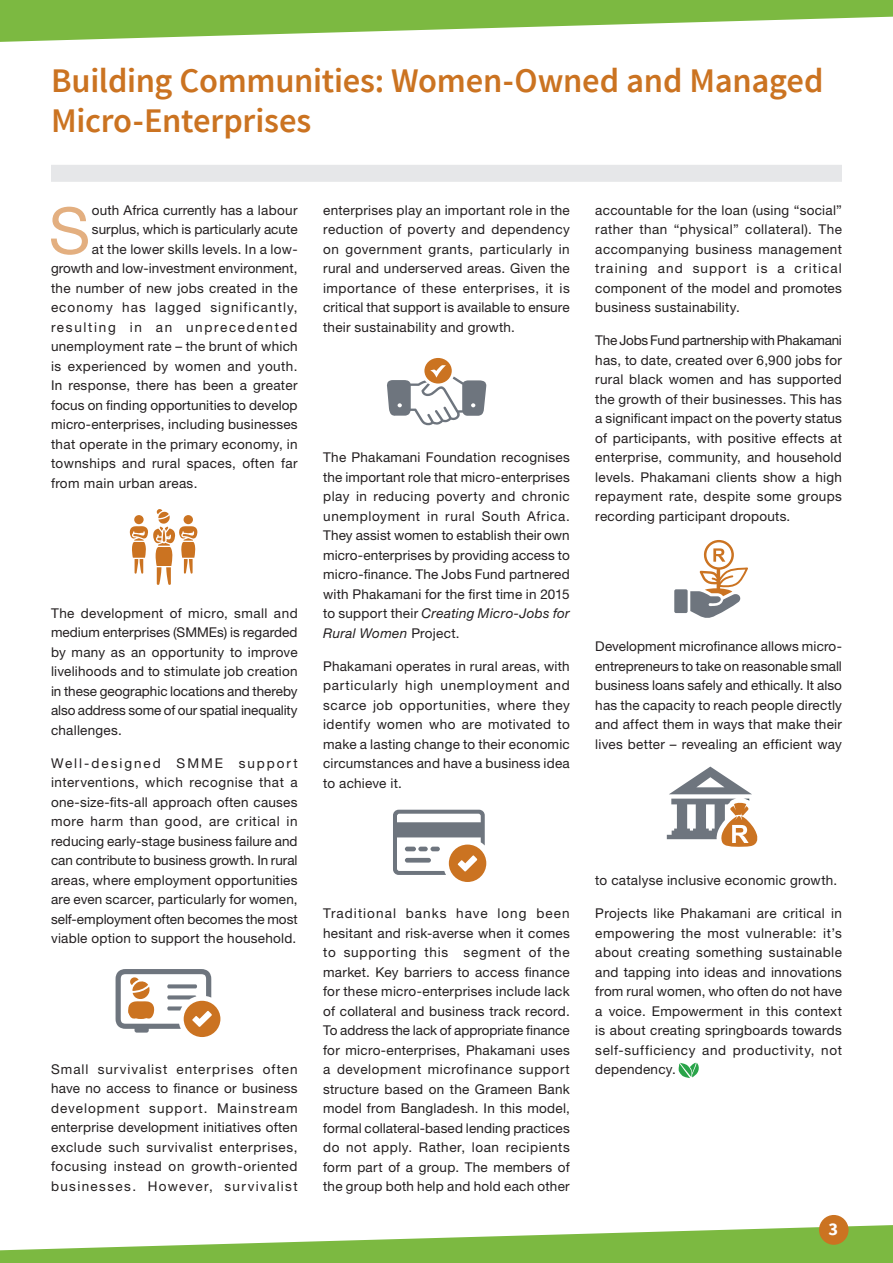
<style>
.page{position:relative;width:893px;height:1263px;background:#fff}
.page>*{position:absolute;margin:0;border:0;box-sizing:border-box;transform-origin:0 0}
.Body_text_Drop{font:64.35px "Helvetica Neue LT Std";color:#e3af80}
.Heading_2_brown{font:600 34.5px/40.5px "Source Sans Pro";letter-spacing:-.01em;color:#cb7321}
.t1{font:700 18.15px "Source Sans Pro";color:#fff}
.Body_text_plain{font:13.5px/19.5px "Helvetica Neue LT Std";letter-spacing:.02em;color:#231f20;text-align:justify}
.Body_text_Drop-2{font:13.5px "Helvetica Neue LT Std";letter-spacing:.02em;color:#231f20}
.Body_text_Drop-3{font:13.5px "Helvetica Neue LT Std";color:#231f20}
.Body_text_Drop-4{font:13.5px "Helvetica Neue LT Std";letter-spacing:.075em;color:#231f20}
.Body_text_Drop-5{font:13.5px "Helvetica Neue LT Std";letter-spacing:.125em;color:#231f20}
.s1{font-style:italic}
</style>
<div class="page">
<svg style="left:678px;top:1063px;width:21px;height:15px"></svg>
<svg style="left:0;top:0;width:893px;height:42px"></svg>
<svg style="left:0;top:1225px;width:893px;height:38px"></svg>
<div style="left:819px;top:1215px;width:29px;height:30px;background:#cb7321;border-radius:50%"></div>
<div style="left:51px;top:165px;width:791px;height:17px;background:#e6e7e9"></div>
<svg style="left:130px;top:509px;width:67px;height:76px"></svg>
<svg style="left:387px;top:358px;width:99px;height:67px"></svg>
<div style="left:674px;top:589px;width:14px;height:24px;background:#6e757e;border-radius:2px"></div>
<svg style="left:690px;top:540px;width:58px;height:78px"></svg>
<svg style="left:667px;top:767px;width:91px;height:80px"></svg>
<svg style="left:116px;top:969px;width:104px;height:68px"></svg>
<div style="left:128px;top:1004px;width:25px;height:15px;background:#cb7321;border-radius:50%"></div>
<svg style="left:393px;top:810px;width:93px;height:72px"></svg>
<p class="Heading_2_brown" style="left:51px;top:61px;width:774px">Building Communities: Women-Owned and Managed<br>Micro-Enterprises</p>
<p class="Body_text_Drop" style="left:49px;top:192px;width:43px">S</p>
<p class="Body_text_Drop-2" style="left:92px;top:202px;width:207px">outh Africa currently has a labour</p>
<p class="Body_text_Drop-3" style="left:92px;top:221px;width:207px">surplus, which is particularly acute</p>
<p class="Body_text_Drop-2" style="left:92px;top:241px;width:207px">at the lower skills levels. In a low-</p>
<p class="Body_text_Drop-2" style="left:51px;top:260px;width:248px">growth and low-investment environment,</p>
<p class="Body_text_Drop-2" style="left:51px;top:280px;width:248px">the number of new jobs created in the</p>
<p class="Body_text_Drop-4" style="left:51px;top:299px;width:248px">economy has lagged significantly,</p>
<p class="Body_text_Drop-5" style="left:51px;top:319px;width:248px">resulting in an unprecedented</p>
<p class="Body_text_Drop-2" style="left:51px;top:338px;width:248px">unemployment rate – the brunt of which</p>
<p class="Body_text_Drop-2" style="left:51px;top:358px;width:248px">is experienced by women and youth.</p>
<p class="Body_text_Drop-2" style="left:51px;top:377px;width:248px">In response, there has been a greater</p>
<p class="Body_text_Drop-2" style="left:51px;top:397px;width:248px">focus on finding opportunities to develop</p>
<p class="Body_text_Drop-2" style="left:51px;top:416px;width:248px">micro-enterprises, including businesses</p>
<p class="Body_text_Drop-2" style="left:51px;top:436px;width:248px">that operate in the primary economy, in</p>
<p class="Body_text_Drop-2" style="left:51px;top:455px;width:248px">townships and rural spaces, often far</p>
<p class="Body_text_Drop-2" style="left:51px;top:475px;width:148px">from main urban areas.</p>
<p class="Body_text_plain" style="left:51px;top:603px;width:248px">The development of micro, small and medium enterprises (SMMEs) is regarded by many as an opportunity to improve livelihoods and to stimulate job creation in these geographic locations and thereby also address some of our spatial inequality challenges.</p>
<p class="Body_text_plain" style="left:51px;top:753px;width:248px">Well-designed SMME support interventions, which recognise that a one-size-fits-all approach often causes more harm than good, are critical in reducing early-stage business failure and can contribute to business growth. In rural areas, where employment opportunities are even scarcer, particularly for women, self-employment often becomes the most viable option to support the household.</p>
<p class="Body_text_plain" style="left:51px;top:1059px;width:248px">Small survivalist enterprises often have no access to finance or business development support. Mainstream enterprise development initiatives often exclude such survivalist enterprises, focusing instead on growth-oriented businesses. However, survivalist</p>
<p class="Body_text_plain" style="left:323px;top:200px;width:248px">enterprises play an important role in the reduction of poverty and dependency on government grants, particularly in rural and underserved areas. Given the importance of these enterprises, it is critical that support is available to ensure their sustainability and growth.</p>
<p class="Body_text_plain" style="left:323px;top:447px;width:248px">The Phakamani Foundation recognises the important role that micro-enterprises play in reducing poverty and chronic unemployment in rural South Africa.<br>They assist women to establish their own micro-enterprises by providing access to micro-finance. The Jobs Fund partnered with Phakamani for the first time in 2015 to support their <span class="s1">Creating Micro-Jobs for Rural Women</span> Project.</p>
<p class="Body_text_plain" style="left:323px;top:656px;width:248px">Phakamani operates in rural areas, with particularly high unemployment and scarce job opportunities, where they identify women who are motivated to make a lasting change to their economic circumstances and have a business idea to achieve it.</p>
<p class="Body_text_plain" style="left:595px;top:200px;width:248px">accountable for the loan (using “social” rather than “physical” collateral). The accompanying business management training and support is a critical component of the model and promotes business sustainability.</p>
<p class="Body_text_plain" style="left:595px;top:330px;width:248px">The Jobs Fund partnership with Phakamani has, to date, created over 6,900 jobs for rural black women and has supported the growth of their businesses. This has a significant impact on the poverty status of participants, with positive effects at enterprise, community, and household levels. Phakamani clients show a high repayment rate, despite some groups recording participant dropouts.</p>
<p class="Body_text_plain" style="left:595px;top:636px;width:248px">Development microfinance allows micro&shy;entrepreneurs to take on reasonable small business loans safely and ethically. It also has the capacity to reach people directly and affect them in ways that make their lives better – revealing an efficient way</p>
<p class="Body_text_plain" style="left:323px;top:903px;width:248px">Traditional banks have long been hesitant and risk-averse when it comes to supporting this segment of the market. Key barriers to access finance for these micro-enterprises include lack of collateral and business track record.<br>To address the lack of appropriate finance for micro-enterprises, Phakamani uses a development microfinance support structure based on the Grameen Bank model from Bangladesh. In this model, formal collateral-based lending practices do not apply. Rather, loan recipients form part of a group. The members of the group both help and hold each other</p>
<p class="Body_text_plain" style="left:595px;top:870px;width:243px">to catalyse inclusive economic growth.</p>
<p class="Body_text_plain" style="left:595px;top:903px;width:248px">Projects like Phakamani are critical in empowering the most vulnerable: it’s about creating something sustainable and tapping into ideas and innovations from rural women, who often do not have a voice. Empowerment in this context is about creating springboards towards self-sufficiency and productivity, not dependency.</p>
<p class="t1" style="left:828px;top:1217px;width:11px">3</p>
</div>
